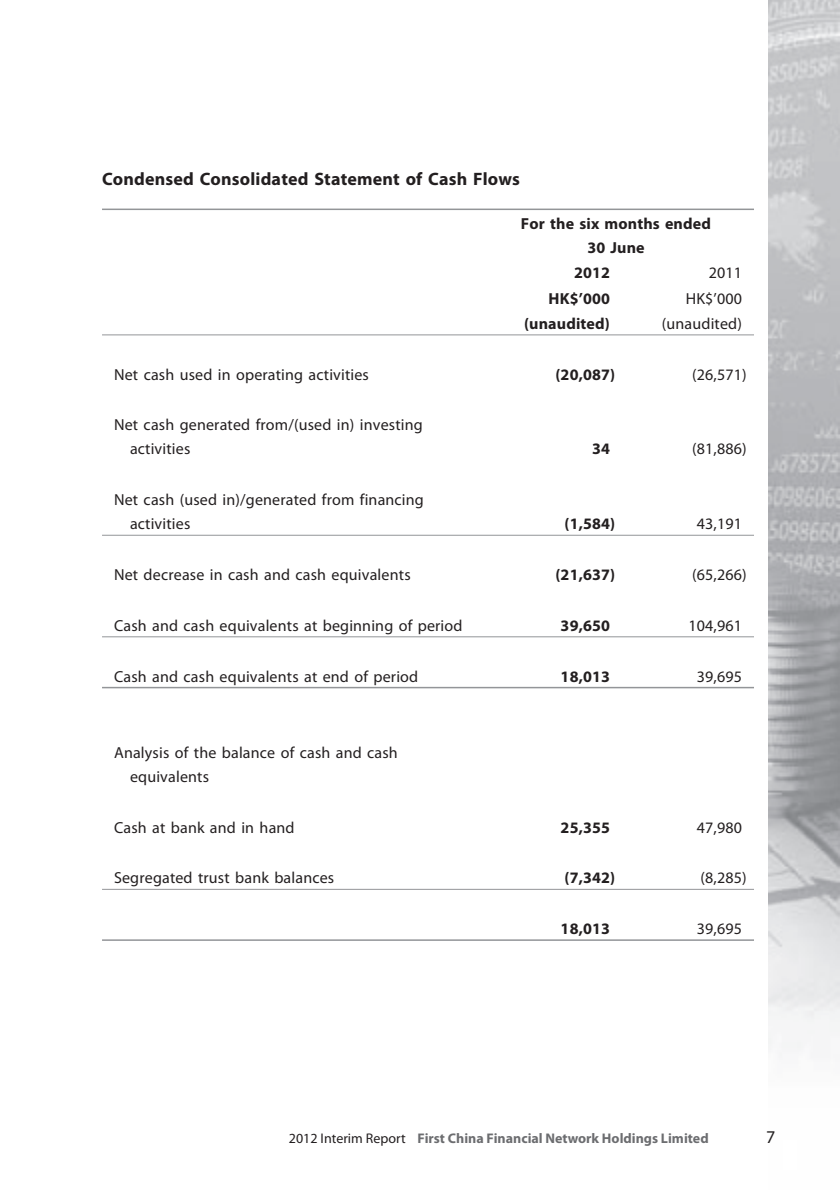
<style>
.page{position:relative;width:840px;height:1190px;background:#fff}
.page>*{position:absolute;margin:0;border:0;box-sizing:border-box;transform-origin:0 0}
.t1{font:700 18px "Myriad Pro";letter-spacing:.01em;color:#231f20}
.t2{font:18px "Myriad Pro";color:#231f20}
.t3{font:16px/24px "Myriad Pro";letter-spacing:.01em;color:#231f20}
.t4{font:700 16px "Myriad Pro";letter-spacing:.01em;color:#231f20}
.t5{font:700 14px "Myriad Pro";color:#6c6d70}
.s1{font-weight:400;color:#231f20}
</style>
<div class="page">
<img style="left:768px;top:0;width:71px;height:1056px">
<hr style="left:102px;top:334px;width:652px;height:1px;background:#939598">
<hr style="left:102px;top:535px;width:652px;height:1px;background:#939598">
<hr style="left:102px;top:636px;width:652px;height:1px;background:#939598">
<hr style="left:102px;top:687px;width:652px;height:1px;background:#939598">
<hr style="left:102px;top:889px;width:652px;height:1px;background:#939598">
<hr style="left:102px;top:939px;width:652px;height:2px;background:#939598">
<hr style="left:102px;top:209px;width:652px;height:1px;background:#939598">
<p class="t1" style="left:102px;top:172px;width:420px">Condensed Consolidated Statement of Cash Flows</p>
<p class="t4" style="left:521px;top:217px;width:192px">For the six months ended</p>
<p class="t4" style="left:587px;top:241px;width:59px">30 June</p>
<p class="t4" style="left:574px;top:267px;width:37px">2012</p>
<p class="t3" style="left:709px;top:262px;width:35px">2011</p>
<p class="t4" style="left:549px;top:292px;width:63px">HK$’000</p>
<p class="t3" style="left:686px;top:287px;width:58px">HK$’000</p>
<p class="t4" style="left:524px;top:317px;width:87px">(unaudited)</p>
<p class="t3" style="left:662px;top:313px;width:82px">(unaudited)</p>
<p class="t3" style="left:114px;top:363px;width:256px">Net cash used in operating activities</p>
<p class="t4" style="left:555px;top:368px;width:61px">(20,087)</p>
<p class="t3" style="left:692px;top:363px;width:56px">(26,571)</p>
<p class="t3" style="left:130px;top:414px;width:294px;text-indent:-16px">Net cash generated from/(used in) investing activities</p>
<p class="t4" style="left:592px;top:443px;width:19px">34</p>
<p class="t3" style="left:692px;top:438px;width:56px">(81,886)</p>
<p class="t3" style="left:130px;top:489px;width:295px;text-indent:-16px">Net cash (used in)/generated from financing activities</p>
<p class="t4" style="left:564px;top:518px;width:52px">(1,584)</p>
<p class="t3" style="left:697px;top:513px;width:47px">43,191</p>
<p class="t3" style="left:114px;top:564px;width:298px">Net decrease in cash and cash equivalents</p>
<p class="t4" style="left:555px;top:569px;width:61px">(21,637)</p>
<p class="t3" style="left:692px;top:564px;width:56px">(65,266)</p>
<p class="t3" style="left:114px;top:614px;width:350px">Cash and cash equivalents at beginning of period</p>
<p class="t4" style="left:561px;top:619px;width:51px">39,650</p>
<p class="t3" style="left:688px;top:614px;width:55px">104,961</p>
<p class="t3" style="left:114px;top:665px;width:306px">Cash and cash equivalents at end of period</p>
<p class="t4" style="left:561px;top:670px;width:51px">18,013</p>
<p class="t3" style="left:697px;top:665px;width:47px">39,695</p>
<p class="t3" style="left:130px;top:741px;width:269px;text-indent:-16px">Analysis of the balance of cash and cash equivalents</p>
<p class="t3" style="left:114px;top:816px;width:182px">Cash at bank and in hand</p>
<p class="t4" style="left:561px;top:821px;width:51px">25,355</p>
<p class="t3" style="left:697px;top:816px;width:47px">47,980</p>
<p class="t3" style="left:114px;top:867px;width:222px">Segregated trust bank balances</p>
<p class="t4" style="left:564px;top:872px;width:52px">(7,342)</p>
<p class="t3" style="left:700px;top:867px;width:48px">(8,285)</p>
<p class="t4" style="left:561px;top:923px;width:51px">18,013</p>
<p class="t3" style="left:697px;top:918px;width:47px">39,695</p>
<p class="t5" style="left:289px;top:1133px;width:421px"><span class="s1">2012 Interim Report</span> First China Financial Network Holdings Limited</p>
<p class="t2" style="left:766px;top:1130px;width:11px">7</p>
</div>
